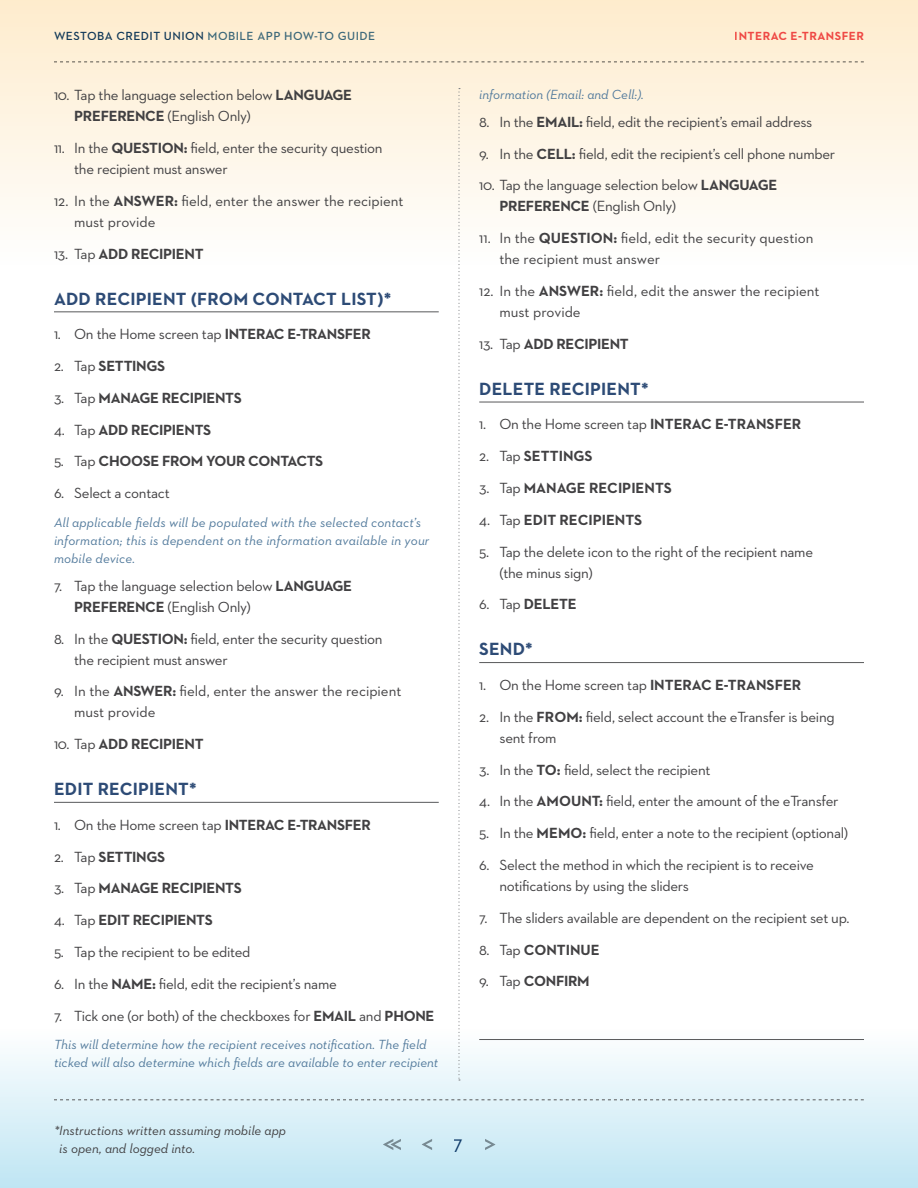
<style>
.page{position:relative;width:918px;height:1188px;background:#fff}
.page>*{position:absolute;margin:0;border:0;box-sizing:border-box;transform-origin:0 0}
.t1{font:21px "Neutraface 2 Text";color:#133f6d}
.t2{font:700 18px "Neutraface 2 Text";letter-spacing:.01em;color:#2d4b76}
.t3{font:15px/21px "Neutraface 2 Text";letter-spacing:-.02em;color:#414042}
.t4{font:15px/21px "Neutraface 2 Text";color:#414042}
.t5{font:700 15px "Neutraface 2 Text";letter-spacing:-.02em;color:#414042}
.t6{font:700 15px "Neutraface 2 Text";color:#414042}
.t7{font:italic 13.5px/18px "Neutraface 2 Text";letter-spacing:.005em;color:#527a9c}
.t8{font:italic 13.5px/18px "Neutraface 2 Text";color:#414042}
.t9{font:600 12px "Neutraface 2 Text";letter-spacing:.04em;color:#3e7195}
.t10{font:700 12px "Neutraface 2 Text";letter-spacing:.04em;color:#f04e54}
.s1{color:#133f6d}
.s2{font-weight:700}
.s3{font-weight:400}
</style>
<div class="page">
<div style="left:0;top:0;width:918px;height:268px;background:linear-gradient(to bottom,#feeccd,#fefefe)"></div>
<div style="left:0;top:1028px;width:918px;height:160px;background:linear-gradient(to bottom,#fefefe,#bfe5f3)"></div>
<hr style="left:54px;top:311px;width:385px;height:1px;background:#58595b">
<hr style="left:54px;top:802px;width:385px;height:1px;background:#58595b">
<hr style="left:479px;top:402px;width:385px;height:1px;background:#58595b">
<hr style="left:479px;top:662px;width:385px;height:1px;background:#58595b">
<hr style="left:479px;top:1039px;width:385px;height:1px;background:#58595b">
<svg style="left:54px;top:1099px;width:810px;height:1px"></svg>
<svg style="left:54px;top:62px;width:810px;height:1px"></svg>
<svg style="left:485px;top:1139px;width:10px;height:11px"></svg>
<svg style="left:422px;top:1139px;width:10px;height:11px"></svg>
<svg style="left:458px;top:88px;width:2px;height:993px"></svg>
<svg style="left:383px;top:1139px;width:18px;height:11px"></svg>
<p class="t9" style="left:54px;top:28px;width:323px"><span class="s1">WESTOBA CREDIT UNION</span> MOBILE APP HOW-TO GUIDE</p>
<p class="t10" style="left:735px;top:28px;width:131px">INTERAC E-TRANSFER</p>
<p class="t3" style="left:74px;top:84px;width:279px;text-indent:-20px">10. Tap the language selection below <span class="s2">LANGUAGE<br>PREFERENCE</span> (English Only)</p>
<p class="t3" style="left:74px;top:137px;width:310px;text-indent:-20px">11. In the <span class="s2">QUESTION:</span> field, enter the security question the recipient must answer</p>
<p class="t4" style="left:74px;top:190px;width:331px;text-indent:-20px">12. In the <span class="s2">ANSWER:</span> field, enter the answer the recipient must provide</p>
<p class="t5" style="left:54px;top:244px;width:151px"><span class="s3">13. Tap</span> ADD RECIPIENT</p>
<p class="t2" style="left:54px;top:287px;width:339px">ADD RECIPIENT (FROM CONTACT LIST)*</p>
<p class="t3" style="left:54px;top:323px;width:319px">1. On the Home screen tap <span class="s2">INTERAC E-TRANSFER</span></p>
<p class="t5" style="left:54px;top:356px;width:113px"><span class="s3">2. Tap</span> SETTINGS</p>
<p class="t5" style="left:54px;top:388px;width:189px"><span class="s3">3. Tap</span> MANAGE RECIPIENTS</p>
<p class="t5" style="left:54px;top:420px;width:159px"><span class="s3">4. Tap</span> ADD RECIPIENTS</p>
<p class="t5" style="left:54px;top:452px;width:271px"><span class="s3">5. Tap</span> CHOOSE FROM YOUR CONTACTS</p>
<p class="t3" style="left:54px;top:482px;width:117px">6. Select a contact</p>
<p class="t7" style="left:54px;top:513px;width:377px">All applicable fields will be populated with the selected contact’s information; this is dependent on the information available in your mobile device.</p>
<p class="t3" style="left:74px;top:575px;width:279px;text-indent:-20px">7. Tap the language selection below <span class="s2">LANGUAGE<br>PREFERENCE</span> (English Only)</p>
<p class="t3" style="left:74px;top:628px;width:310px;text-indent:-20px">8. In the <span class="s2">QUESTION:</span> field, enter the security question the recipient must answer</p>
<p class="t4" style="left:74px;top:681px;width:329px;text-indent:-20px">9. In the <span class="s2">ANSWER:</span> field, enter the answer the recipient must provide</p>
<p class="t5" style="left:54px;top:734px;width:151px"><span class="s3">10. Tap</span> ADD RECIPIENT</p>
<p class="t2" style="left:54px;top:778px;width:144px">EDIT RECIPIENT*</p>
<p class="t3" style="left:54px;top:814px;width:319px">1. On the Home screen tap <span class="s2">INTERAC E-TRANSFER</span></p>
<p class="t5" style="left:54px;top:847px;width:113px"><span class="s3">2. Tap</span> SETTINGS</p>
<p class="t5" style="left:54px;top:879px;width:189px"><span class="s3">3. Tap</span> MANAGE RECIPIENTS</p>
<p class="t5" style="left:54px;top:910px;width:160px"><span class="s3">4. Tap</span> EDIT RECIPIENTS</p>
<p class="t3" style="left:54px;top:941px;width:198px">5. Tap the recipient to be edited</p>
<p class="t3" style="left:54px;top:973px;width:284px">6. In the <span class="s2">NAME:</span> field, edit the recipient’s name</p>
<p class="t3" style="left:54px;top:1005px;width:382px">7. Tick one (or both) of the checkboxes for <span class="s2">EMAIL</span> and <span class="s2">PHONE</span></p>
<p class="t7" style="left:54px;top:1036px;width:386px">This will determine how the recipient receives notification. The field ticked will also determine which fields are available to enter recipient</p>
<p class="t7" style="left:479px;top:85px;width:166px">information (Email: and Cell:).</p>
<p class="t3" style="left:479px;top:111px;width:335px">8. In the <span class="s2">EMAIL:</span> field, edit the recipient’s email address</p>
<p class="t3" style="left:479px;top:143px;width:357px">9. In the <span class="s2">CELL:</span> field, edit the recipient’s cell phone number</p>
<p class="t3" style="left:500px;top:175px;width:279px;text-indent:-20px">10. Tap the language selection below <span class="s2">LANGUAGE<br>PREFERENCE</span> (English Only)</p>
<p class="t4" style="left:500px;top:227px;width:315px;text-indent:-20px">11. In the <span class="s2">QUESTION:</span> field, edit the security question the recipient must answer</p>
<p class="t4" style="left:500px;top:280px;width:322px;text-indent:-20px">12. In the <span class="s2">ANSWER:</span> field, edit the answer the recipient must provide</p>
<p class="t5" style="left:479px;top:334px;width:151px"><span class="s3">13. Tap</span> ADD RECIPIENT</p>
<p class="t2" style="left:479px;top:377px;width:171px">DELETE RECIPIENT*</p>
<p class="t3" style="left:479px;top:414px;width:324px">1. On the Home screen tap <span class="s2">INTERAC E-TRANSFER</span></p>
<p class="t6" style="left:479px;top:446px;width:115px"><span class="s3">2. Tap</span> SETTINGS</p>
<p class="t6" style="left:479px;top:478px;width:194px"><span class="s3">3. Tap</span> MANAGE RECIPIENTS</p>
<p class="t6" style="left:479px;top:510px;width:165px"><span class="s3">4. Tap</span> EDIT RECIPIENTS</p>
<p class="t3" style="left:500px;top:541px;width:315px;text-indent:-20px">5. Tap the delete icon to the right of the recipient name (the minus sign)</p>
<p class="t5" style="left:479px;top:595px;width:99px"><span class="s3">6. Tap</span> DELETE</p>
<p class="t2" style="left:479px;top:638px;width:55px">SEND*</p>
<p class="t3" style="left:479px;top:674px;width:324px">1. On the Home screen tap <span class="s2">INTERAC E-TRANSFER</span></p>
<p class="t3" style="left:500px;top:706px;width:337px;text-indent:-20px">2. In the <span class="s2">FROM:</span> field, select account the eTransfer is being sent from</p>
<p class="t3" style="left:479px;top:759px;width:233px">3. In the <span class="s2">TO:</span> field, select the recipient</p>
<p class="t3" style="left:479px;top:791px;width:361px">4. In the <span class="s2">AMOUNT:</span> field, enter the amount of the eTransfer</p>
<p class="t3" style="left:479px;top:822px;width:370px">5. In the <span class="s2">MEMO:</span> field, enter a note to the recipient (optional)</p>
<p class="t3" style="left:500px;top:854px;width:316px;text-indent:-20px">6. Select the method in which the recipient is to receive notifications by using the sliders</p>
<p class="t3" style="left:479px;top:907px;width:372px">7. The sliders available are dependent on the recipient set up.</p>
<p class="t6" style="left:479px;top:940px;width:122px"><span class="s3">8. Tap</span> CONTINUE</p>
<p class="t5" style="left:479px;top:972px;width:112px"><span class="s3">9. Tap</span> CONFIRM</p>
<p class="t8" style="left:59px;top:1121px;width:228px;text-indent:-5px">*Instructions written assuming mobile app is open, and logged into.</p>
<h1 class="t1" style="left:454px;top:1129px;width:11px">7</h1>
</div>
